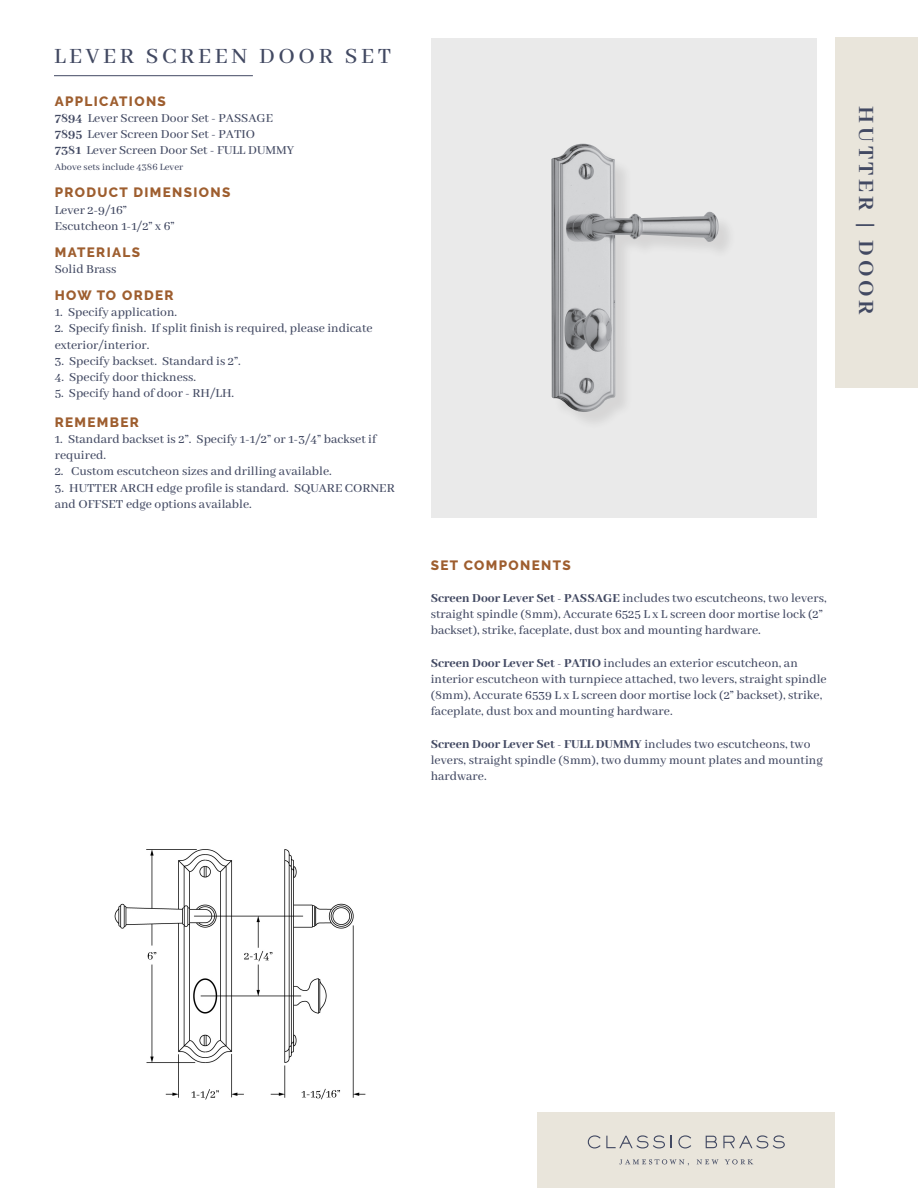
<style>
.page{position:relative;width:918px;height:1188px;background:#fff}
.page>*{position:absolute;margin:0;border:0;box-sizing:border-box;transform-origin:0 0}
.t1{font:500 24px "Abhaya Libre";letter-spacing:.15em;color:#424962}
.t2{font:700 24px "Abhaya Libre";letter-spacing:.15em;color:#424962}
.t3{font:500 13.5px/16.2px "Abhaya Libre";color:#424962}
.t4{font:800 13.5px "Raleway";letter-spacing:.1em;color:#9e5e2f}
.t5{font:500 10.5px "Abhaya Libre";color:#424962}
.s1{font-weight:800}
</style>
<div class="page">
<div style="left:537px;top:1112px;width:298px;height:76px;background:#e9e5db"></div>
<svg style="left:588px;top:1135px;width:77px;height:13px"></svg>
<svg style="left:671px;top:1136px;width:1px;height:12px"></svg>
<svg style="left:678px;top:1135px;width:13px;height:13px"></svg>
<svg style="left:706px;top:1136px;width:11px;height:12px"></svg>
<svg style="left:723px;top:1135px;width:62px;height:13px"></svg>
<svg style="left:697px;top:1159px;width:22px;height:5px"></svg>
<svg style="left:725px;top:1159px;width:28px;height:5px"></svg>
<svg style="left:619px;top:1159px;width:70px;height:7px"></svg>
<div style="left:835px;top:38px;width:83px;height:350px;background:#e9e5db"></div>
<hr style="left:54px;top:75px;width:199px;height:1px;background:#424962">
<div style="left:431px;top:38px;width:385px;height:480px;background:#eaeaea"></div>
<img style="left:114px;top:849px;width:252px;height:251px">
<img style="left:551px;top:144px;width:168px;height:268px">
<p class="t1" style="left:54px;top:43px;width:339px">LEVER SCREEN DOOR SET</p>
<p class="t4" style="left:55px;top:93px;width:113px">APPLICATIONS</p>
<p class="t3" style="left:55px;top:110px;width:220px"><span class="s1">7894</span> Lever Screen Door Set - PASSAGE</p>
<p class="t3" style="left:55px;top:126px;width:202px"><span class="s1">7895</span> Lever Screen Door Set - PATIO</p>
<p class="t3" style="left:55px;top:143px;width:241px"><span class="s1">7381</span> Lever Screen Door Set - FULL DUMMY</p>
<p class="t5" style="left:55px;top:162px;width:130px">Above sets include 4386 Lever</p>
<p class="t4" style="left:55px;top:185px;width:177px">PRODUCT DIMENSIONS</p>
<p class="t3" style="left:55px;top:202px;width:74px">Lever 2-9/16”</p>
<p class="t3" style="left:55px;top:218px;width:121px">Escutcheon 1-1/2” x 6”</p>
<p class="t4" style="left:55px;top:244px;width:87px">MATERIALS</p>
<p class="t3" style="left:55px;top:261px;width:63px">Solid Brass</p>
<p class="t4" style="left:55px;top:288px;width:120px">HOW TO ORDER</p>
<p class="t3" style="left:55px;top:305px;width:124px">1. Specify application.</p>
<p class="t3" style="left:55px;top:321px;width:319px">2. Specify finish. If split finish is required, please indicate</p>
<p class="t3" style="left:55px;top:337px;width:96px">exterior/interior.</p>
<p class="t3" style="left:55px;top:353px;width:188px">3. Specify backset. Standard is 2”.</p>
<p class="t3" style="left:55px;top:369px;width:143px">4. Specify door thickness.</p>
<p class="t3" style="left:55px;top:386px;width:181px">5. Specify hand of door - RH/LH.</p>
<p class="t4" style="left:55px;top:414px;width:86px">REMEMBER</p>
<p class="t3" style="left:55px;top:432px;width:323px">1. Standard backset is 2”. Specify 1-1/2” or 1-3/4” backset if required.</p>
<p class="t3" style="left:55px;top:464px;width:279px">2. Custom escutcheon sizes and drilling available.</p>
<p class="t3" style="left:55px;top:480px;width:341px">3. HUTTER ARCH edge profile is standard. SQUARE CORNER and OFFSET edge options available.</p>
<p class="t2" style="left:879px;top:106px;width:209px;rotate:90deg">HUTTER | DOOR</p>
<p class="t4" style="left:431px;top:557px;width:142px">SET COMPONENTS</p>
<p class="t3" style="left:431px;top:591px;width:397px"><span class="s1">Screen Door Lever Set - PASSAGE</span> includes two escutcheons, two levers, straight spindle (8mm), Accurate 6525 L x L screen door mortise lock (2” backset), strike, faceplate, dust box and mounting hardware.</p>
<p class="t3" style="left:431px;top:655px;width:369px"><span class="s1">Screen Door Lever Set - PATIO</span> includes an exterior escutcheon, an</p>
<p class="t3" style="left:431px;top:672px;width:397px">interior escutcheon with turnpiece attached, two levers, straight spindle (8mm), Accurate 6539 L x L screen door mortise lock (2” backset), strike, faceplate, dust box and mounting hardware.</p>
<p class="t3" style="left:431px;top:736px;width:393px"><span class="s1">Screen Door Lever Set - FULL DUMMY</span> includes two escutcheons, two levers, straight spindle (8mm), two dummy mount plates and mounting hardware.</p>
</div>
